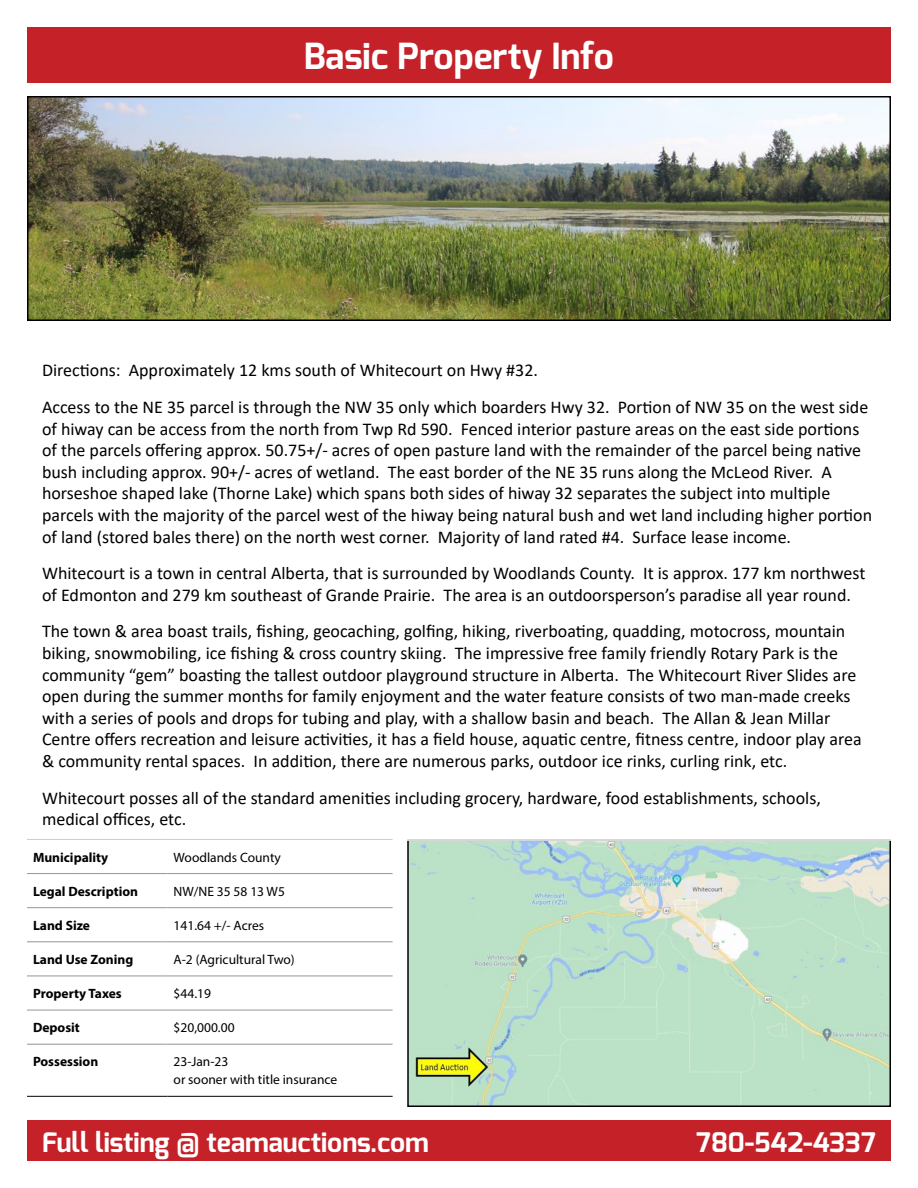
<style>
.page{position:relative;width:918px;height:1188px;background:#fff}
.page>*{position:absolute;margin:0;border:0;box-sizing:border-box;transform-origin:0 0}
.t1{font:700 36px "Exo";color:#fff}
.t2{font:700 27px "Exo";color:#fff}
.p12{font:18px/21.6px "Calibri";color:#000}
.Tbl_L_9_pt{font:13.5px "Myriad Pro";color:#000}
.Tbl_L_Bold_9_pt{font:700 13.5px "Myriad Pro";color:#000}
</style>
<div class="page">
<div style="left:27px;top:27px;width:864px;height:55px;background:#c42128"></div>
<div style="left:27px;top:1120px;width:864px;height:41px;background:#c42128"></div>
<hr style="left:27px;top:1096px;width:141px;height:1px;background:#000">
<hr style="left:168px;top:1096px;width:225px;height:1px;background:#000">
<hr style="left:27px;top:873px;width:141px;height:1px;background:#939598">
<hr style="left:168px;top:873px;width:225px;height:1px;background:#939598">
<hr style="left:27px;top:907px;width:141px;height:1px;background:#939598">
<hr style="left:168px;top:907px;width:225px;height:1px;background:#939598">
<hr style="left:27px;top:942px;width:141px;height:1px;background:#939598">
<hr style="left:168px;top:942px;width:225px;height:1px;background:#939598">
<hr style="left:27px;top:976px;width:141px;height:1px;background:#939598">
<hr style="left:168px;top:976px;width:225px;height:1px;background:#939598">
<hr style="left:27px;top:1010px;width:141px;height:1px;background:#939598">
<hr style="left:168px;top:1010px;width:225px;height:1px;background:#939598">
<hr style="left:27px;top:1044px;width:141px;height:1px;background:#939598">
<hr style="left:168px;top:1044px;width:225px;height:1px;background:#939598">
<img style="left:410px;top:842px;width:478px;height:262px">
<div style="left:407px;top:839px;width:484px;height:268px;border:2px solid #000"></div>
<img style="left:30px;top:99px;width:858px;height:219px">
<div style="left:27px;top:96px;width:864px;height:225px;border:2px solid #000"></div>
<div style="left:27px;top:348px;width:864px;height:492px;background:#fff"></div>
<h1 class="t1" style="left:304px;top:33px;width:312px">Basic Property Info</h1>
<p class="p12" style="left:42px;top:359px;width:498px">Directions: Approximately 12 kms south of Whitecourt on Hwy #32.</p>
<p class="p12" style="left:42px;top:396px;width:832px">Access to the NE 35 parcel is through the NW 35 only which boarders Hwy 32. Portion of NW 35 on the west side of hiway can be access from the north from Twp Rd 590. Fenced interior pasture areas on the east side portions of the parcels offering approx. 50.75+/- acres of open pasture land with the remainder of the parcel being native bush including approx. 90+/- acres of wetland. The east border of the NE 35 runs along the McLeod River. A horseshoe shaped lake (Thorne Lake) which spans both sides of hiway 32 separates the subject into multiple parcels with the majority of the parcel west of the hiway being natural bush and wet land including higher portion of land (stored bales there) on the north west corner. Majority of land rated #4. Surface lease income.</p>
<p class="p12" style="left:42px;top:562px;width:825px">Whitecourt is a town in central Alberta, that is surrounded by Woodlands County. It is approx. 177 km northwest of Edmonton and 279 km southeast of Grande Prairie. The area is an outdoorsperson’s paradise all year round.</p>
<p class="p12" style="left:42px;top:620px;width:821px">The town &amp; area boast trails, fishing, geocaching, golfing, hiking, riverboating, quadding, motocross, mountain biking, snowmobiling, ice fishing &amp; cross country skiing. The impressive free family friendly Rotary Park is the community “gem” boasting the tallest outdoor playground structure in Alberta. The Whitecourt River Slides are open during the summer months for family enjoyment and the water feature consists of two man-made creeks with a series of pools and drops for tubing and play, with a shallow basin and beach. The Allan &amp; Jean Millar Centre offers recreation and leisure activities, it has a field house, aquatic centre, fitness centre, indoor play area &amp; community rental spaces. In addition, there are numerous parks, outdoor ice rinks, curling rink, etc.</p>
<p class="p12" style="left:42px;top:786px;width:780px">Whitecourt posses all of the standard amenities including grocery, hardware, food establishments, schools, medical offices, etc.</p>
<p class="Tbl_L_Bold_9_pt" style="left:33px;top:848px;width:77px">Municipality</p>
<p class="Tbl_L_9_pt" style="left:174px;top:849px;width:109px">Woodlands County</p>
<p class="Tbl_L_Bold_9_pt" style="left:33px;top:882px;width:107px">Legal Description</p>
<p class="Tbl_L_9_pt" style="left:174px;top:883px;width:113px">NW/NE 35 58 13 W5</p>
<p class="Tbl_L_Bold_9_pt" style="left:33px;top:916px;width:59px">Land Size</p>
<p class="Tbl_L_9_pt" style="left:174px;top:917px;width:92px">141.64 +/- Acres</p>
<p class="Tbl_L_Bold_9_pt" style="left:33px;top:951px;width:102px">Land Use Zoning</p>
<p class="Tbl_L_9_pt" style="left:174px;top:951px;width:123px">A-2 (Agricultural Two)</p>
<p class="Tbl_L_Bold_9_pt" style="left:33px;top:985px;width:90px">Property Taxes</p>
<p class="Tbl_L_9_pt" style="left:174px;top:985px;width:39px">$44.19</p>
<p class="Tbl_L_Bold_9_pt" style="left:33px;top:1019px;width:48px">Deposit</p>
<p class="Tbl_L_9_pt" style="left:174px;top:1019px;width:62px">$20,000.00</p>
<p class="Tbl_L_Bold_9_pt" style="left:33px;top:1053px;width:67px">Possession</p>
<p class="Tbl_L_9_pt" style="left:174px;top:1053px;width:56px">23-Jan-23</p>
<p class="Tbl_L_9_pt" style="left:174px;top:1071px;width:165px">or sooner with title insurance</p>
<h2 class="t2" style="left:42px;top:1124px;width:388px">Full listing @ teamauctions.com</h2>
<h2 class="t2" style="left:696px;top:1124px;width:181px">780-542-4337</h2>
</div>
